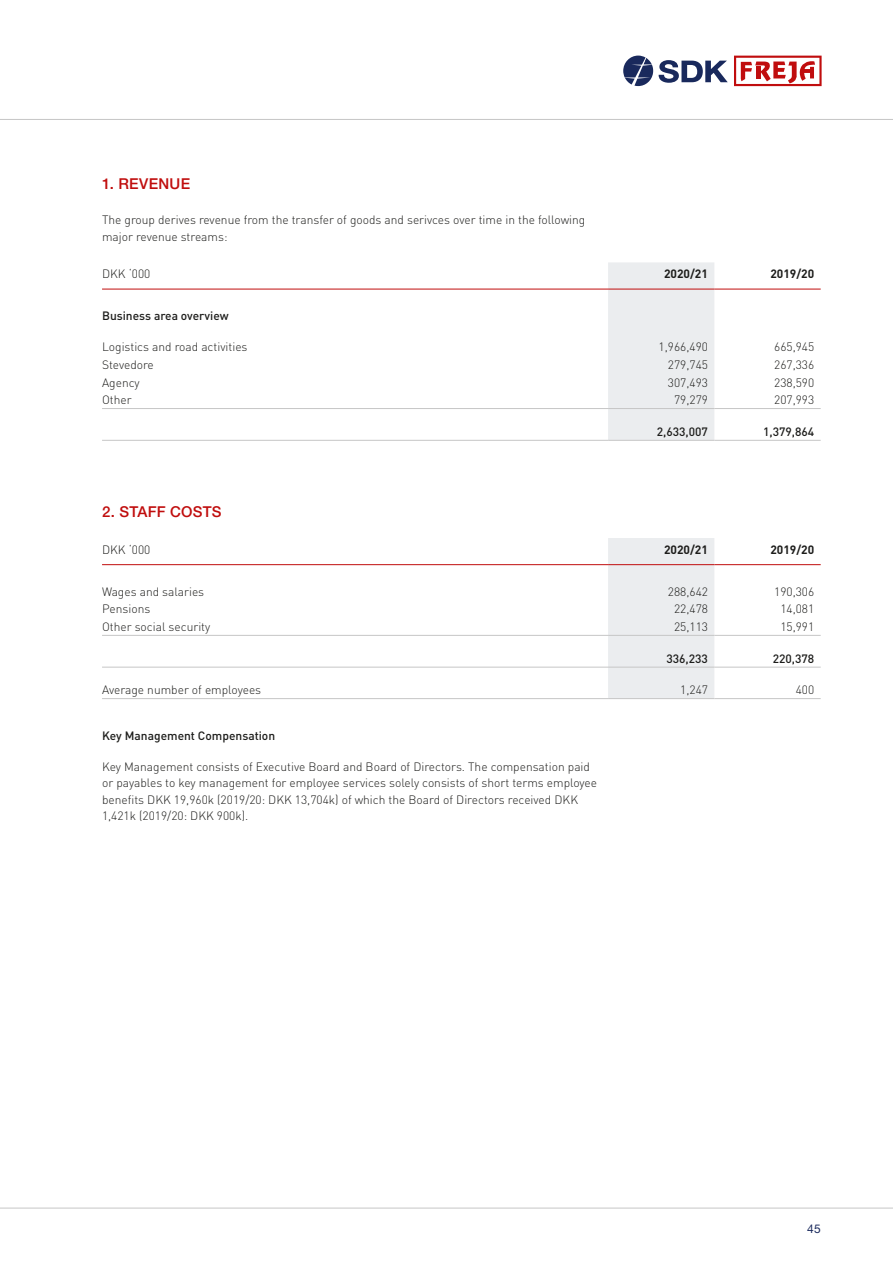
<style>
.page{position:relative;width:893px;height:1263px;background:#fff}
.page>*{position:absolute;margin:0;border:0;box-sizing:border-box;transform-origin:0 0}
.t1{font:500 15px "Helvetica Neue LT Std";letter-spacing:.015em;color:#c00d0d}
.t2{font:300 12px/16.5px "DIN";color:#1d1d1b}
.t3{font:500 12px "DIN";color:#1d1d1b}
.t4{font:700 12px "DIN";color:#1d1d1b}
.t5{font:12px "Helvetica Neue LT Std";color:#19295c}
</style>
<div class="page">
<svg style="left:734px;top:56px;width:88px;height:30px"></svg>
<svg style="left:659px;top:60px;width:69px;height:23px"></svg>
<svg style="left:623px;top:56px;width:30px;height:30px"></svg>
<div style="left:608px;top:262px;width:106px;height:178px;background:#ebedef"></div>
<hr style="left:102px;top:408px;width:506px;height:1px;background:#c6c6c6">
<hr style="left:608px;top:408px;width:106px;height:1px;background:#c6c6c6">
<hr style="left:714px;top:408px;width:107px;height:1px;background:#c6c6c6">
<hr style="left:102px;top:440px;width:506px;height:1px;background:#c6c6c6">
<hr style="left:608px;top:440px;width:106px;height:1px;background:#c6c6c6">
<hr style="left:714px;top:440px;width:107px;height:1px;background:#c6c6c6">
<hr style="left:102px;top:289px;width:506px;height:1px;background:#c00d0d">
<hr style="left:608px;top:289px;width:106px;height:1px;background:#c00d0d">
<hr style="left:714px;top:289px;width:107px;height:1px;background:#c00d0d">
<div style="left:608px;top:538px;width:106px;height:160px;background:#ebedef"></div>
<hr style="left:102px;top:635px;width:506px;height:1px;background:#c6c6c6">
<hr style="left:608px;top:635px;width:106px;height:1px;background:#c6c6c6">
<hr style="left:714px;top:635px;width:107px;height:1px;background:#c6c6c6">
<hr style="left:102px;top:564px;width:506px;height:1px;background:#c00d0d">
<hr style="left:608px;top:564px;width:106px;height:1px;background:#c00d0d">
<hr style="left:714px;top:564px;width:107px;height:1px;background:#c00d0d">
<hr style="left:102px;top:667px;width:506px;height:1px;background:#c6c6c6">
<hr style="left:608px;top:667px;width:106px;height:1px;background:#c6c6c6">
<hr style="left:714px;top:667px;width:107px;height:1px;background:#c6c6c6">
<hr style="left:102px;top:698px;width:506px;height:1px;background:#c6c6c6">
<hr style="left:608px;top:698px;width:106px;height:1px;background:#c6c6c6">
<hr style="left:714px;top:698px;width:107px;height:1px;background:#c6c6c6">
<hr style="left:0;top:119px;width:893px;height:1px;background:#c6c6c6">
<hr style="left:0;top:1208px;width:893px;height:1px;background:#c6c6c6">
<p class="t1" style="left:102px;top:175px;width:90px">1. REVENUE</p>
<p class="t2" style="left:102px;top:211px;width:485px">The group derives revenue from the transfer of goods and serivces over time in the following major revenue streams:</p>
<p class="t2" style="left:102px;top:266px;width:50px">DKK ‘000</p>
<p class="t4" style="left:664px;top:266px;width:45px">2020/21</p>
<p class="t4" style="left:770px;top:266px;width:45px">2019/20</p>
<p class="t3" style="left:102px;top:308px;width:128px">Business area overview</p>
<p class="t2" style="left:102px;top:339px;width:147px">Logistics and road activities</p>
<p class="t2" style="left:659px;top:339px;width:51px">1,966,490</p>
<p class="t2" style="left:774px;top:339px;width:42px">665,945</p>
<p class="t2" style="left:102px;top:356px;width:53px">Stevedore</p>
<p class="t2" style="left:668px;top:356px;width:42px">279,745</p>
<p class="t2" style="left:774px;top:356px;width:42px">267,336</p>
<p class="t2" style="left:102px;top:374px;width:39px">Agency</p>
<p class="t2" style="left:668px;top:374px;width:42px">307,493</p>
<p class="t2" style="left:774px;top:374px;width:42px">238,590</p>
<p class="t2" style="left:102px;top:392px;width:31px">Other</p>
<p class="t2" style="left:674px;top:392px;width:35px">79,279</p>
<p class="t2" style="left:774px;top:392px;width:42px">207,993</p>
<p class="t3" style="left:657px;top:424px;width:53px">2,633,007</p>
<p class="t3" style="left:763px;top:424px;width:53px">1,379,864</p>
<p class="t1" style="left:102px;top:502px;width:121px">2. STAFF COSTS</p>
<p class="t2" style="left:102px;top:541px;width:50px">DKK ‘000</p>
<p class="t4" style="left:664px;top:542px;width:45px">2020/21</p>
<p class="t4" style="left:770px;top:542px;width:45px">2019/20</p>
<p class="t2" style="left:102px;top:583px;width:104px">Wages and salaries</p>
<p class="t2" style="left:668px;top:583px;width:42px">288,642</p>
<p class="t2" style="left:774px;top:583px;width:42px">190,306</p>
<p class="t2" style="left:102px;top:601px;width:50px">Pensions</p>
<p class="t2" style="left:674px;top:601px;width:35px">22,478</p>
<p class="t2" style="left:780px;top:601px;width:35px">14,081</p>
<p class="t2" style="left:102px;top:618px;width:110px">Other social security</p>
<p class="t2" style="left:674px;top:618px;width:35px">25,113</p>
<p class="t2" style="left:780px;top:618px;width:35px">15,991</p>
<p class="t3" style="left:666px;top:651px;width:43px">336,233</p>
<p class="t3" style="left:773px;top:651px;width:43px">220,378</p>
<p class="t2" style="left:102px;top:682px;width:161px">Average number of employees</p>
<p class="t2" style="left:680px;top:682px;width:29px">1,247</p>
<p class="t2" style="left:796px;top:682px;width:20px">400</p>
<p class="t3" style="left:102px;top:727px;width:175px">Key Management Compensation</p>
<p class="t2" style="left:102px;top:758px;width:497px">Key Management consists of Executive Board and Board of Directors. The compensation paid or payables to key management for employee services solely consists of short terms employee benefits DKK 19,960k (2019/20: DKK 13,704k) of which the Board of Directors received DKK 1,421k (2019/20: DKK 900k).</p>
<p class="t5" style="left:807px;top:1222px;width:15px">45</p>
</div>
